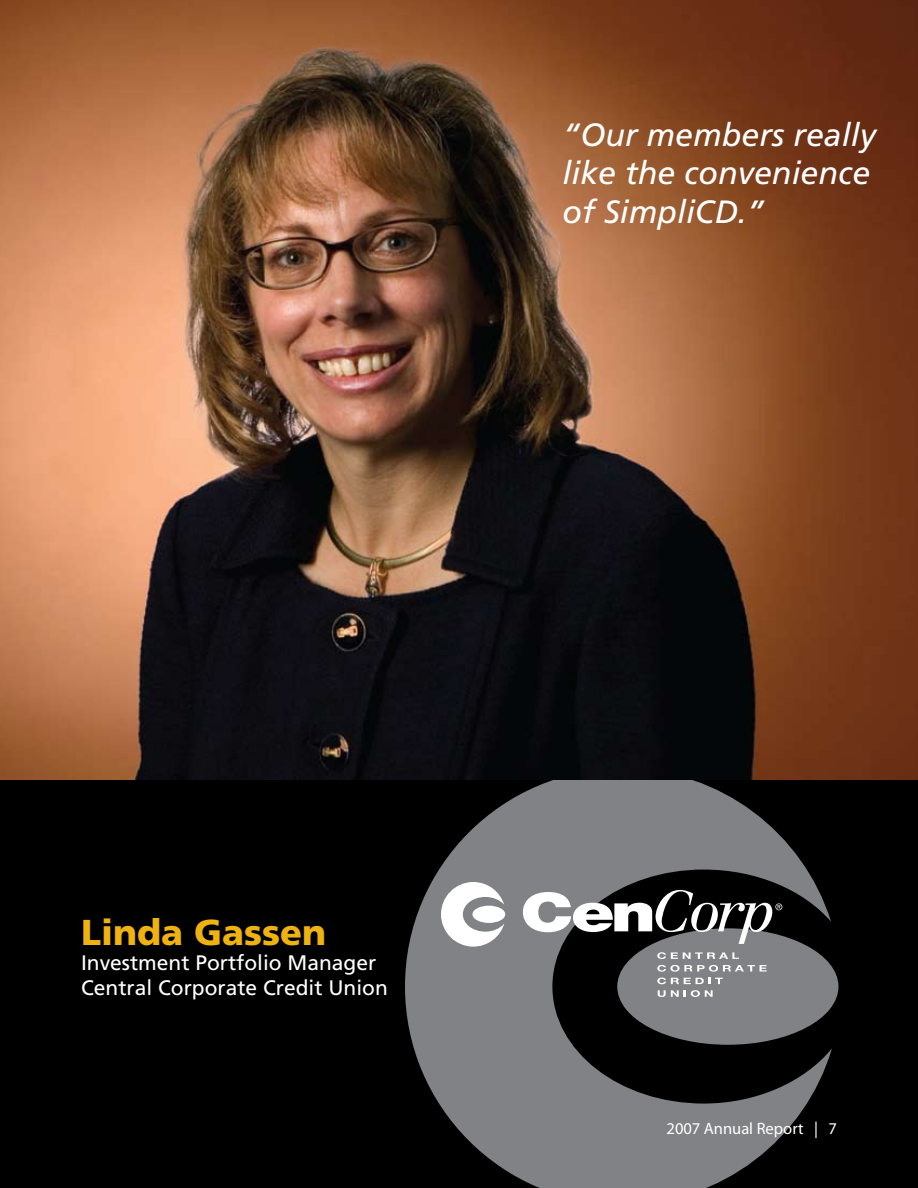
<style>
.page{position:relative;width:918px;height:1188px;background:#fff}
.page>*{position:absolute;margin:0;border:0;box-sizing:border-box;transform-origin:0 0}
.t1{font:900 36px "Frutiger LT Std";color:#eeb211}
.t2{font:italic 32.25px/38.7px "Frutiger LT Std";color:#fff}
.t3{font:21px/25.2px "Frutiger LT Std";color:#fff}
.t4{font:16.5px "Myriad Pro";color:#fff}
</style>
<div class="page">
<img style="left:0;top:0;width:918px;height:781px">
<div style="left:0;top:781px;width:918px;height:407px;background:#000"></div>
<svg style="left:405px;top:781px;width:427px;height:407px;fill:#808285"></svg>
<svg style="left:441px;top:882px;width:63px;height:65px;background:#cdcecf"></svg>
<svg style="left:657px;top:952px;width:82px;height:7px"></svg>
<svg style="left:657px;top:965px;width:110px;height:7px"></svg>
<svg style="left:657px;top:978px;width:66px;height:6px"></svg>
<svg style="left:658px;top:990px;width:55px;height:7px"></svg>
<svg style="left:523px;top:890px;width:259px;height:54px"></svg>
<h2 class="t2" style="left:562px;top:115px;width:315px">“Our members really like the convenience of SimpliCD.”</h2>
<h1 class="t1" style="left:81px;top:911px;width:247px">Linda Gassen</h1>
<p class="t3" style="left:81px;top:950px;width:308px">Investment Portfolio Manager<br>Central Corporate Credit Union</p>
<p class="t4" style="left:667px;top:1118px;width:172px">2007 Annual Report | 7</p>
</div>
